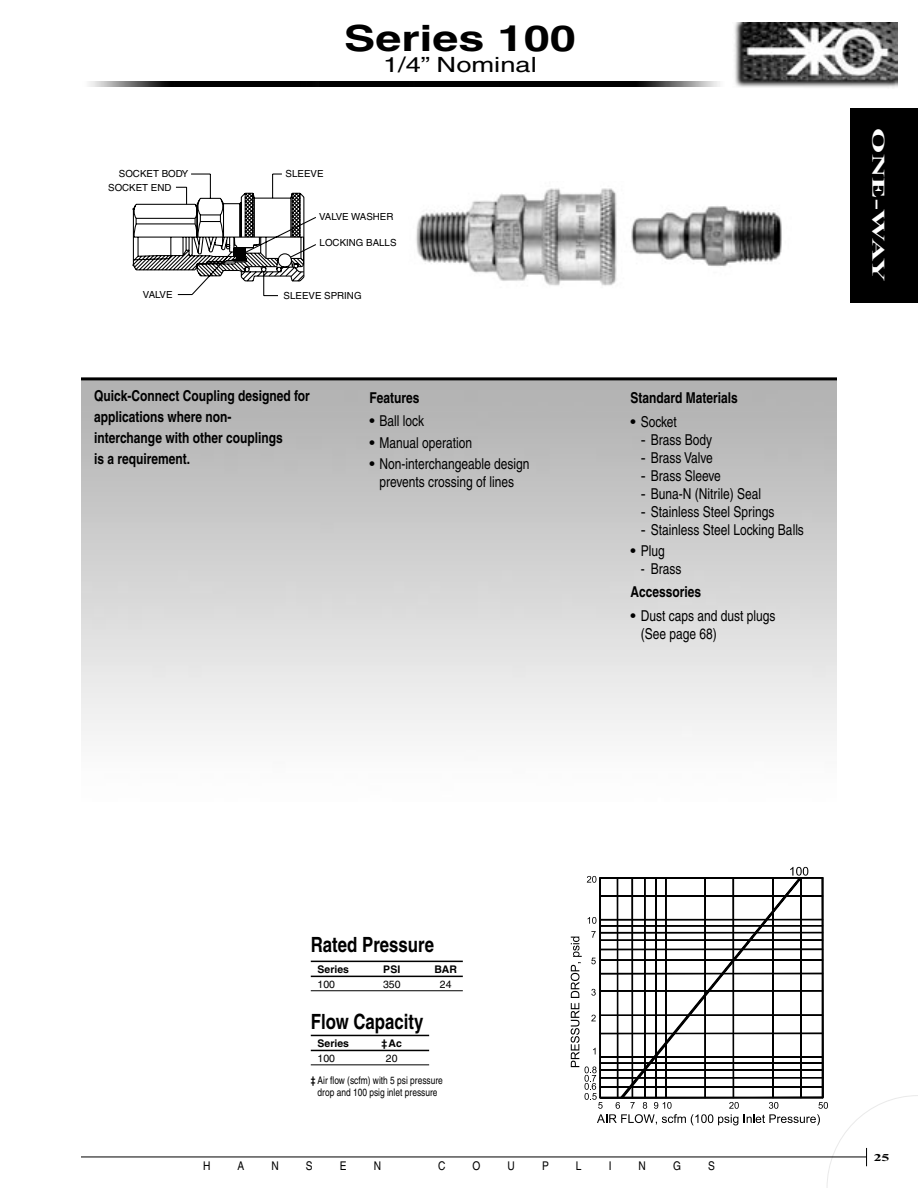
<style>
.page{position:relative;width:918px;height:1188px;background:#fff}
.page>*{position:absolute;margin:0;border:0;box-sizing:border-box;transform-origin:0 0}
.Series1{font:700 36px "Helvetica";color:#000;scale:1.3 1}
.Rated_Pressure{font:700 21px "Helvetica";color:#000;scale:.8 1}
.Flow_Capacity{font:700 21px "Helvetica";color:#000;scale:.8 1}
.series_sub1{font:21px "Helvetica";color:#000;scale:1.3 1}
.t1{font:700 18px "Times New Roman";letter-spacing:-.05em;color:#fff;scale:1.8 1}
.Bullet{font:15px/18px "Helvetica";color:#000}
.Body_text{font:700 15px/21px "Helvetica";color:#000;scale:.8 1}
.Bullet-2{font:700 15px "Helvetica";color:#000;scale:.8 1}
.Bullet-3{font:15px "Helvetica";color:#000;scale:.8 1}
.t2{font:12px "Helvetica";color:#000;scale:.85 1}
.t3{font:10.5px/12.6px "Helvetica";color:#000;text-align:center;scale:.8 1}
.t4{font:700 10.5px "Helvetica";color:#000}
.t5{font:10.5px "Helvetica";color:#000}
.t6{font:700 10.5px "Times New Roman";color:#000;scale:1.5 1}
.t7{font:9.75px/14.5px "Helvetica";color:#000}
.s1{font-weight:700}
</style>
<div class="page">
<hr style="left:81px;top:1157px;width:786px;height:1px;background:#000">
<img style="left:734px;top:22px;width:163px;height:66px">
<div style="left:850px;top:108px;width:68px;height:194px;background:#000"></div>
<img style="left:89px;top:81px;width:631px;height:5px">
<hr style="left:81px;top:377px;width:756px;height:3px;background:#000">
<hr style="left:311px;top:1035px;width:118px;height:1px;background:#000">
<hr style="left:311px;top:1050px;width:118px;height:1px;background:#000">
<hr style="left:311px;top:1064px;width:118px;height:1px;background:#000">
<hr style="left:311px;top:961px;width:152px;height:1px;background:#000">
<hr style="left:311px;top:976px;width:152px;height:1px;background:#000">
<hr style="left:311px;top:990px;width:152px;height:1px;background:#000">
<svg style="left:571px;top:867px;width:347px;height:321px"></svg>
<div style="left:600px;top:1097px;width:223px;height:1px;border:1px solid #000"></div>
<div style="left:600px;top:877px;width:223px;height:2px;border:1px solid #000"></div>
<svg style="left:132px;top:173px;width:184px;height:124px"></svg>
<img style="left:416px;top:188px;width:366px;height:98px">
<p class="t7" style="left:108px;top:166px;width:82px;text-indent:11px">SOCKET BODY<br>SOCKET END</p>
<p class="Series1" style="left:344px;top:17px;width:180px">Series 100</p>
<p class="series_sub1" style="left:383px;top:53px;width:120px">1/4” Nominal</p>
<p class="t7" style="left:286px;top:166px;width:39px">SLEEVE</p>
<p class="t7" style="left:319px;top:209px;width:76px">VALVE WASHER</p>
<p class="t7" style="left:320px;top:236px;width:78px">LOCKING BALLS</p>
<p class="t7" style="left:143px;top:287px;width:31px">VALVE</p>
<p class="t7" style="left:284px;top:289px;width:80px">SLEEVE SPRING</p>
<p class="Body_text" style="left:94px;top:385px;width:271px">Quick-Connect Coupling designed for applications where non-<br>interchange with other couplings<br>is a requirement.</p>
<p class="Body_text" style="left:369px;top:387px;width:64px">Features</p>
<p class="Bullet" style="left:369px;top:412px;width:56px">• Ball lock</p>
<p class="Bullet" style="left:369px;top:433px;width:104px">• Manual operation</p>
<p class="Bullet" style="left:369px;top:454px;width:161px;text-align:center">• Non-interchangeable design prevents crossing of lines</p>
<p class="Bullet-2" style="left:631px;top:389px;width:135px">Standard Materials</p>
<p class="Bullet" style="left:631px;top:412px;width:48px">• Socket</p>
<p class="Bullet" style="left:641px;top:430px;width:73px">- Brass Body</p>
<p class="Bullet" style="left:641px;top:448px;width:74px">- Brass Valve</p>
<p class="Bullet" style="left:641px;top:466px;width:82px">- Brass Sleeve</p>
<p class="Bullet" style="left:641px;top:484px;width:122px">- Buna-N (Nitrile) Seal</p>
<p class="Bullet" style="left:641px;top:502px;width:135px">- Stainless Steel Springs</p>
<p class="Bullet" style="left:641px;top:520px;width:165px">- Stainless Steel Locking Balls</p>
<p class="Bullet" style="left:631px;top:541px;width:36px">• Plug</p>
<p class="Bullet-3" style="left:641px;top:560px;width:52px">- Brass</p>
<p class="Bullet-2" style="left:631px;top:583px;width:90px">Accessories</p>
<p class="Bullet" style="left:641px;top:606px;width:136px;text-indent:-10px">• Dust caps and dust plugs (See page 68)</p>
<p class="t1" style="left:888px;top:128px;width:87px;rotate:90deg">ONE-WAY</p>
<p class="Rated_Pressure" style="left:311px;top:932px;width:156px">Rated Pressure</p>
<p class="t4" style="left:318px;top:963px;width:33px">Series</p>
<p class="t4" style="left:383px;top:963px;width:18px">PSI</p>
<p class="t4" style="left:435px;top:963px;width:24px">BAR</p>
<p class="t5" style="left:318px;top:978px;width:19px">100</p>
<p class="t5" style="left:383px;top:978px;width:19px">350</p>
<p class="t5" style="left:440px;top:978px;width:13px">24</p>
<p class="Flow_Capacity" style="left:311px;top:1009px;width:142px">Flow Capacity</p>
<p class="t4" style="left:318px;top:1037px;width:33px">Series</p>
<p class="t4" style="left:382px;top:1037px;width:22px">‡ Ac</p>
<p class="t5" style="left:318px;top:1053px;width:19px">100</p>
<p class="t5" style="left:386px;top:1053px;width:13px">20</p>
<p class="t3" style="left:311px;top:1074px;width:167px"><span class="s1">‡</span> Air flow (scfm) with 5 psi pressure drop and 100 psig inlet pressure</p>
<p class="t2" style="left:203px;top:1159px;width:10px">H</p>
<p class="t2" style="left:238px;top:1159px;width:10px">A</p>
<p class="t2" style="left:271px;top:1159px;width:10px">N</p>
<p class="t2" style="left:306px;top:1159px;width:10px">S</p>
<p class="t2" style="left:340px;top:1159px;width:10px">E</p>
<p class="t2" style="left:374px;top:1159px;width:10px">N</p>
<p class="t2" style="left:438px;top:1159px;width:10px">C</p>
<p class="t2" style="left:473px;top:1159px;width:11px">O</p>
<p class="t2" style="left:508px;top:1159px;width:10px">U</p>
<p class="t2" style="left:542px;top:1159px;width:10px">P</p>
<p class="t2" style="left:576px;top:1159px;width:8px">L</p>
<p class="t2" style="left:609px;top:1159px;width:5px">I</p>
<p class="t2" style="left:639px;top:1159px;width:10px">N</p>
<p class="t2" style="left:673px;top:1159px;width:11px">G</p>
<p class="t2" style="left:708px;top:1159px;width:10px">S</p>
<p class="t6" style="left:874px;top:1151px;width:12px">25</p>
</div>
